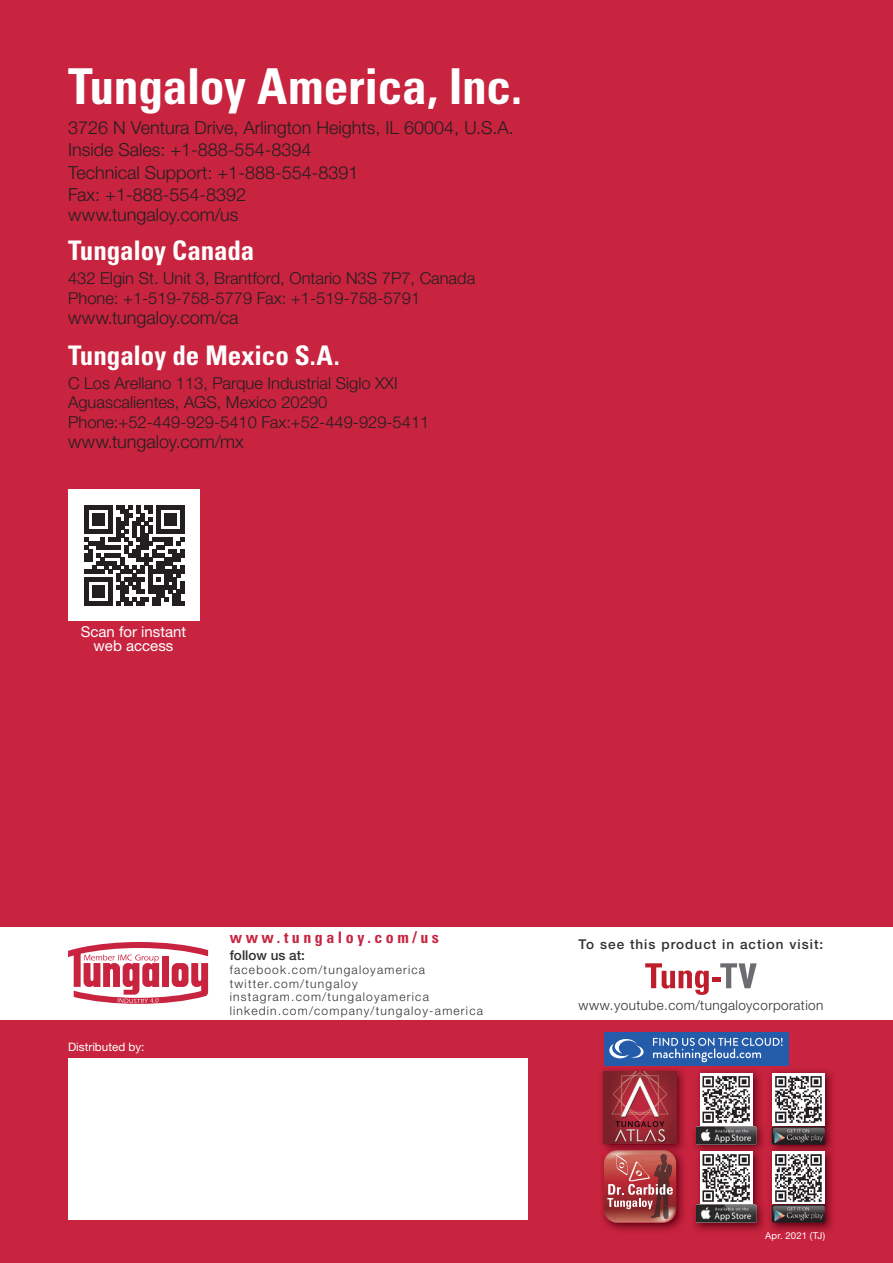
<style>
.page{position:relative;width:893px;height:1263px;background:#fff}
.page>*{position:absolute;margin:0;border:0;box-sizing:border-box;transform-origin:0 0}
.t1{font:700 condensed 49.5px "Univers LT Pro";letter-spacing:-.005em;color:#fff}
.t2{font:700 condensed 27px "Univers LT Pro";letter-spacing:-.005em;color:#fff}
.t3{font:300 18px/22.5px "Helvetica Neue LTW1 G";color:#231f20}
.t4{font:300 16.5px/19.5px "Helvetica Neue LTW1 G";color:#231f20}
.t5{font:700 condensed 15.9px "Univers LT Pro";letter-spacing:.22em;color:#c8233f}
.t6{font:15px/13.5px "Helvetica Neue LTW1 G";color:#fff;text-align:center}
.t7{font:300 13.5px "Helvetica Neue LTW1 G";letter-spacing:.03em;color:#312f30}
.t8{font:500 13.5px "Helvetica Neue LTW1 G";letter-spacing:.075em;color:#312f30}
.t9{font:500 13.5px "Helvetica Neue LTW1 G";color:#312f30}
.t10{font:300 12px/13.5px "Helvetica Neue LTW1 G";letter-spacing:.1em;color:#312f30}
.t11{font:11.7px "Helvetica Neue LTW1 G";color:#fff}
.t12{font:9.6px "Helvetica Neue LTW1 G";letter-spacing:.015em;color:#f8f8f9}
.s1{color:#fff}
</style>
<div class="page">
<svg style="left:645px;top:963px;width:64px;height:32px"></svg>
<div style="left:712px;top:977px;width:8px;height:5px;background:#be1d2c"></div>
<svg style="left:720px;top:963px;width:37px;height:26px"></svg>
<div style="left:0;top:0;width:892px;height:926px;background:#c8233f"></div>
<div style="left:0;top:1021px;width:892px;height:242px;background:#c8233f"></div>
<div style="left:68px;top:489px;width:132px;height:132px;background:#fff"></div>
<svg style="left:84px;top:505px;width:101px;height:101px"></svg>
<div style="left:68px;top:1058px;width:459px;height:161px;background:#fff"></div>
<svg style="left:68px;top:942px;width:140px;height:62px"></svg>
<div style="left:604px;top:1032px;width:184px;height:33px;background:#255ca9"></div>
<svg style="left:653px;top:1038px;width:129px;height:24px"></svg>
<svg style="left:609px;top:1039px;width:34px;height:19px"></svg>
<img style="left:601px;top:1069px;width:83px;height:162px">
<img style="left:601px;top:1145px;width:83px;height:10px">
<img style="left:669px;top:1150px;width:4px;height:4px">
<img style="left:606px;top:1150px;width:63px;height:4px">
<svg style="left:604px;top:1154px;width:72px;height:69px;background:#af5655"></svg>
<img style="left:604px;top:1072px;width:72px;height:72px">
<img style="left:694px;top:1070px;width:139px;height:161px">
<img style="left:696px;top:1126px;width:60px;height:18px">
<img style="left:699px;top:1073px;width:55px;height:53px">
<img style="left:770px;top:1073px;width:54px;height:71px">
<img style="left:694px;top:1146px;width:139px;height:9px">
<img style="left:696px;top:1205px;width:61px;height:18px">
<img style="left:699px;top:1152px;width:55px;height:52px">
<img style="left:766px;top:1155px;width:1px;height:76px">
<img style="left:770px;top:1152px;width:54px;height:71px">
<h1 class="t1" style="left:68px;top:63px;width:455px">Tungaloy America, Inc.</h1>
<p class="t3" style="left:68px;top:118px;width:447px">3726 N Ventura Drive, Arlington Heights, IL 60004, U.S.A.<br>Inside Sales: +1-888-554-8394<br>Technical Support: +1-888-554-8391<br>Fax: +1-888-554-8392</p>
<p class="t3" style="left:68px;top:205px;width:172px">www.tungaloy.com/us</p>
<h2 class="t2" style="left:68px;top:238px;width:188px">Tungaloy Canada</h2>
<p class="t4" style="left:68px;top:270px;width:408px">432 Elgin St. Unit 3, Brantford, Ontario N3S 7P7, Canada<br>Phone: +1-519-758-5779 Fax: +1-519-758-5791</p>
<p class="t3" style="left:68px;top:309px;width:172px">www.tungaloy.com/ca</p>
<h2 class="t2" style="left:68px;top:342px;width:273px">Tungaloy de Mexico S.A.</h2>
<p class="t4" style="left:68px;top:375px;width:363px">C Los Arellano 113, Parque Industrial Siglo XXI<br>Aguascalientes, AGS, Mexico 20290<br>Phone:+52-449-929-5410 Fax:+52-449-929-5411</p>
<p class="t3" style="left:68px;top:433px;width:177px">www.tungaloy.com/mx</p>
<p class="t6" style="left:81px;top:625px;width:107px">Scan for instant web access</p>
<p class="t11" style="left:68px;top:1040px;width:78px">Distributed by:</p>
<p class="t5" style="left:230px;top:930px;width:211px">www.tungaloy.com/us</p>
<p class="t9" style="left:230px;top:950px;width:77px">follow us at:</p>
<p class="t10" style="left:230px;top:965px;width:255px">facebook.com/tungaloyamerica twitter.com/tungaloy instagram.com/tungaloyamerica linkedin.com/company/tungaloy-america</p>
<p class="t8" style="left:578px;top:940px;width:246px">To see this product in action visit:</p>
<p class="t7" style="left:578px;top:1000px;width:246px">www.youtube.com/tungaloycorporation</p>
<p class="t12" style="left:765px;top:1230px;width:62px"><span class="s1">Apr.</span> 2021 (TJ)</p>
</div>
